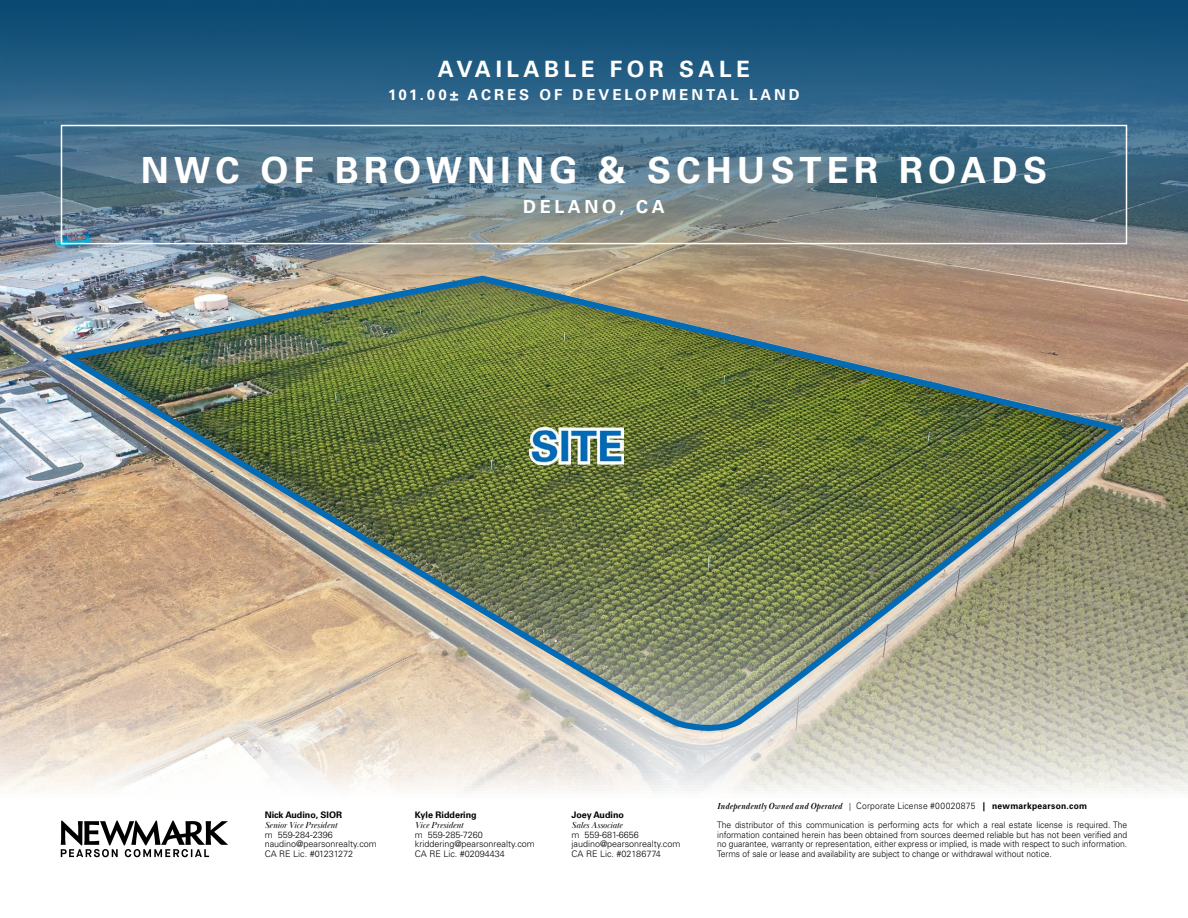
<style>
.page{position:relative;width:1188px;height:918px;background:#fff}
.page>*{position:absolute;margin:0;border:0;box-sizing:border-box;transform-origin:0 0}
.t1{font:700 36px "Univers LT Pro 65";letter-spacing:.15em;color:#fff}
.t2{font:700 22.5px "Univers LT Pro 65";letter-spacing:.2em;color:#fff}
.t3{font:700 18px "Univers LT Pro 65";letter-spacing:.2em;color:#fff}
.t4{font:700 15px "Univers LT Pro 65";letter-spacing:.2em;color:#fff}
.t5{font:300 9px/9.8px "Univers LT Pro 45";color:#000;text-align:justify;scale:.95 1}
.t6{font:300 9px/9.8px "Univers LT Pro 45";color:#000}
.t7{font:italic 700 9px "Baskerville Display PT";letter-spacing:.02em;color:#000;scale:.95 1}
.t8{font:italic 9px "Baskerville Display PT";color:#000}
.t9{font:700 9px "Univers LT Pro 65";color:#000}
.s1{font-family:"Univers LT Pro 45";font-weight:300;font-style:normal}
.s2{font-family:"Univers LT Pro 65";font-style:normal}
</style>
<div class="page">
<img style="left:0;top:491px;width:1188px;height:300px">
<img style="left:0;top:0;width:1188px;height:491px">
<img style="left:61px;top:273px;width:1063px;height:461px">
<div style="left:61px;top:125px;width:1066px;height:119px;border:2px solid #fff"></div>
<svg style="left:61px;top:820px;width:167px;height:37px"></svg>
<h2 class="t2" style="left:438px;top:53px;width:314px">AVAILABLE FOR SALE</h2>
<h3 class="t4" style="left:388px;top:84px;width:413px">101.00± ACRES OF DEVELOPMENTAL LAND</h3>
<h1 class="t1" style="left:141px;top:145px;width:908px">NWC OF BROWNING &amp; SCHUSTER ROADS</h1>
<h3 class="t3" style="left:523px;top:194px;width:143px">DELANO, CA</h3>
<p class="t9" style="left:265px;top:809px;width:79px">Nick Audino, SIOR</p>
<p class="t8" style="left:265px;top:820px;width:74px">Senior Vice President</p>
<p class="t6" style="left:265px;top:829px;width:114px">m 559-284-2396 naudino@pearsonrealty.com<br>CA RE Lic. #01231272</p>
<p class="t9" style="left:415px;top:809px;width:63px">Kyle Riddering</p>
<p class="t8" style="left:415px;top:820px;width:50px">Vice President</p>
<p class="t6" style="left:415px;top:829px;width:122px">m 559-285-7260 kriddering@pearsonrealty.com<br>CA RE Lic. #02094434</p>
<p class="t9" style="left:572px;top:809px;width:54px">Joey Audino</p>
<p class="t8" style="left:572px;top:820px;width:52px">Sales Associate</p>
<p class="t6" style="left:572px;top:829px;width:110px">m 559-681-6656 jaudino@pearsonrealty.com<br>CA RE Lic. #02186774</p>
<p class="t7" style="left:717px;top:800px;width:391px">Independently Owned and Operated | <span class="s1">Corporate License #00020875</span> <span class="s2">| newmarkpearson.com</span></p>
<p class="t5" style="left:717px;top:820px;width:433px">The distributor of this communication is performing acts for which a real estate license is required. The information contained herein has been obtained from sources deemed reliable but has not been verified and no guarantee, warranty or representation, either express or implied, is made with respect to such information.<br>Terms of sale or lease and availability are subject to change or withdrawal without notice.</p>
</div>
